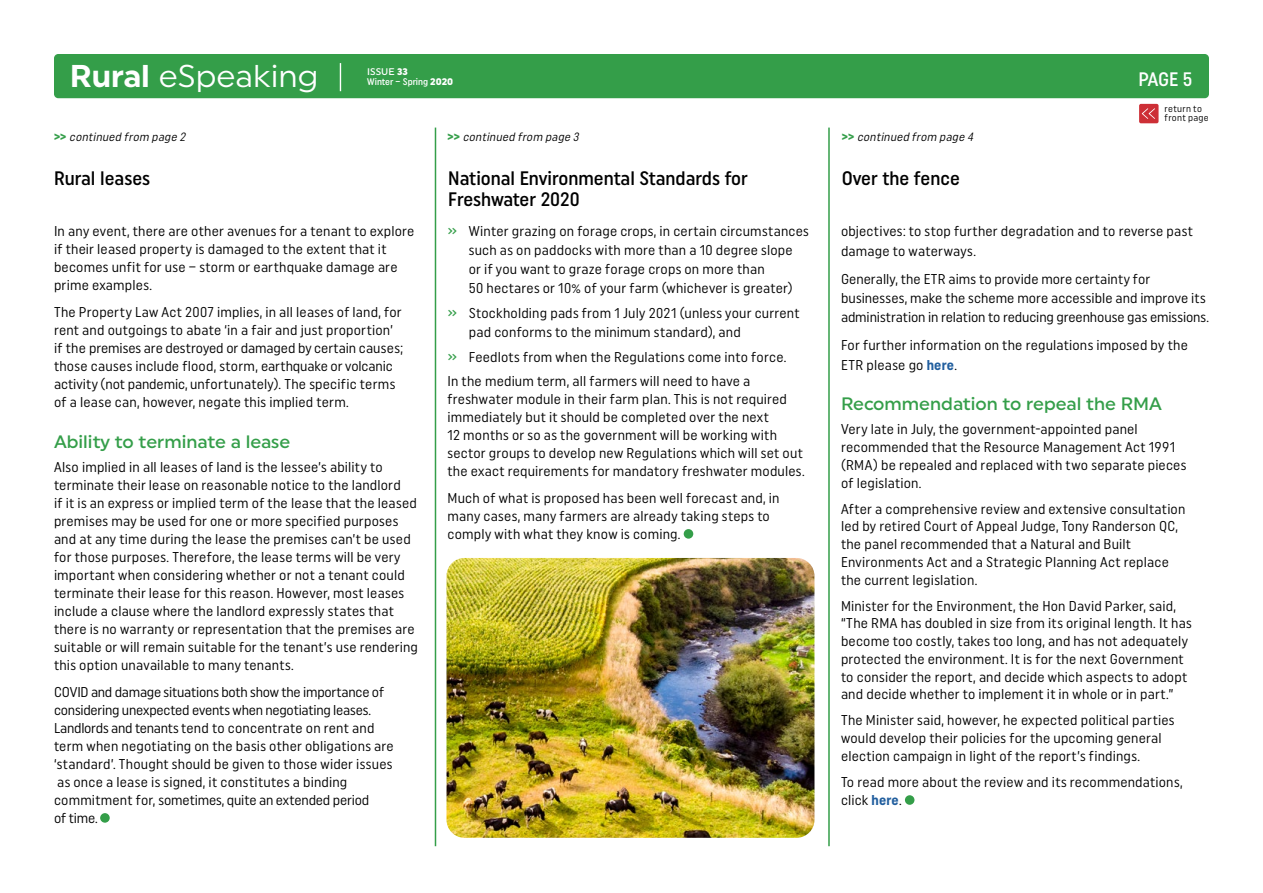
<style>
.page{position:relative;width:1263px;height:893px;background:#fff}
.page>*{position:absolute;margin:0;border:0;box-sizing:border-box;transform-origin:0 0}
.t1{font:31.5px "Uniform";color:#fff}
.t2{font:500 19.5px "Uniform Condensed";color:#000}
.t3{font:500 19.5px "Uniform Condensed";color:#fff}
.t4{font:500 18px "Uniform";color:#349e49}
.t5{font:14.25px/18px "Uniform Condensed";letter-spacing:.015em;color:#000}
.t6{font:italic 12px "Uniform Condensed";color:#000}
.t7{font:9.6px/9px "Uniform Condensed";letter-spacing:.03em;color:#000}
.t8{font:500 9.6px "Uniform Condensed";color:#fff}
.t9{font:500 9.6px "Uniform";color:#fff}
.s1{font-weight:700}
.s2{font-weight:900}
.s3{font-family:"Uniform";font-weight:900}
.s4{font-weight:900;font-style:normal;color:#349e49}
.s5{font-weight:500;color:#349e49}
.s6{font-weight:700;color:#215e9e}
</style>
<div class="page">
<div style="left:1139px;top:104px;width:19px;height:19px;background:#cd2f36;border-radius:2px"></div>
<svg style="left:1142px;top:108px;width:13px;height:11px"></svg>
<div style="left:54px;top:54px;width:1155px;height:44px;background:#349e49;border-radius:4px"></div>
<svg style="left:340px;top:63px;width:1px;height:28px"></svg>
<hr style="left:828px;top:128px;width:2px;height:718px;background:#349e49">
<hr style="left:435px;top:128px;width:1px;height:718px;background:#349e49">
<div style="left:100px;top:813px;width:10px;height:10px;background:#349e49;border-radius:50%"></div>
<div style="left:905px;top:795px;width:9px;height:10px;background:#349e49;border-radius:50%"></div>
<div style="left:684px;top:529px;width:9px;height:10px;background:#349e49;border-radius:50%"></div>
<img style="left:446px;top:558px;width:368px;height:280px">
<h1 class="t1" style="left:70px;top:57px;width:250px"><span class="s1">Rural</span> eSpeaking</h1>
<p class="t9" style="left:367px;top:65px;width:42px">ISSUE <span class="s2">33</span></p>
<p class="t8" style="left:367px;top:76px;width:87px">Winter – Spring <span class="s3">2020</span></p>
<h2 class="t3" style="left:1138px;top:67px;width:55px">PAGE 5</h2>
<p class="t6" style="left:54px;top:129px;width:136px"><span class="s4">&gt; &gt;</span> continued from page 2</p>
<p class="t6" style="left:447px;top:129px;width:136px"><span class="s4">&gt; &gt;</span> continued from page 3</p>
<p class="t6" style="left:842px;top:129px;width:136px"><span class="s4">&gt; &gt;</span> continued from page 4</p>
<h2 class="t2" style="left:448px;top:166px;width:301px">National Environmental Standards for</h2>
<h2 class="t2" style="left:842px;top:166px;width:120px">Over the fence</h2>
<h2 class="t2" style="left:448px;top:187px;width:133px">Freshwater 2020</h2>
<h2 class="t2" style="left:54px;top:166px;width:97px">Rural leases</h2>
<p class="t7" style="left:1164px;top:104px;width:46px">return to front page</p>
<p class="t5" style="left:54px;top:222px;width:362px">In any event, there are other avenues for a tenant to explore if their leased property is damaged to the extent that it becomes unfit for use – storm or earthquake damage are prime examples.</p>
<p class="t5" style="left:54px;top:303px;width:351px">The Property Law Act 2007 implies, in all leases of land, for rent and outgoings to abate ‘in a fair and just proportion’ if the premises are destroyed or damaged by certain causes; those causes include flood, storm, earthquake or volcanic activity (not pandemic, unfortunately). The specific terms of a lease can, however, negate this implied term.</p>
<p class="t4" style="left:54px;top:431px;width:238px">Ability to terminate a lease</p>
<p class="t5" style="left:54px;top:458px;width:366px">Also implied in all leases of land is the lessee’s ability to terminate their lease on reasonable notice to the landlord<br>if it is an express or implied term of the lease that the leased premises may be used for one or more specified purposes and at any time during the lease the premises can’t be used for those purposes. Therefore, the lease terms will be very important when considering whether or not a tenant could terminate their lease for this reason. However, most leases include a clause where the landlord expressly states that there is no warranty or representation that the premises are suitable or will remain suitable for the tenant’s use rendering this option unavailable to many tenants.</p>
<p class="t5" style="left:54px;top:682px;width:341px">COVID and damage situations both show the importance of considering unexpected events when negotiating leases.<br>Landlords and tenants tend to concentrate on rent and term when negotiating on the basis other obligations are ‘standard’. Thought should be given to those wider issues as once a lease is signed, it constitutes a binding commitment for, sometimes, quite an extended period<br>of time.</p>
<p class="t5" style="left:469px;top:222px;width:342px;line-height:18.8px;text-indent:-21px"><span class="s5">»</span> Winter grazing on forage crops, in certain circumstances such as on paddocks with more than a 10 degree slope<br>or if you want to graze forage crops on more than<br>50 hectares or 10% of your farm (whichever is greater)</p>
<p class="t5" style="left:469px;top:303px;width:332px;line-height:18.8px;text-indent:-21px"><span class="s5">»</span> Stockholding pads from 1 July 2021 (unless your current pad conforms to the minimum standard), and</p>
<p class="t5" style="left:447px;top:344px;width:340px;line-height:24.5px"><span class="s5">»</span> Feedlots from when the Regulations come into force.<br>In the medium term, all farmers will need to have a</p>
<p class="t5" style="left:447px;top:390px;width:359px">freshwater module in their farm plan. This is not required immediately but it should be completed over the next<br>12 months or so as the government will be working with sector groups to develop new Regulations which will set out the exact requirements for mandatory freshwater modules.</p>
<p class="t5" style="left:447px;top:488px;width:334px">Much of what is proposed has been well forecast and, in many cases, many farmers are already taking steps to comply with what they know is coming.</p>
<p class="t5" style="left:841px;top:222px;width:354px;line-height:19.4px">objectives: to stop further degradation and to reverse past damage to waterways.</p>
<p class="t5" style="left:841px;top:269px;width:369px;line-height:19.4px">Generally, the ETR aims to provide more certainty for businesses, make the scheme more accessible and improve its administration in relation to reducing greenhouse gas emissions.</p>
<p class="t5" style="left:841px;top:335px;width:348px;line-height:19.4px">For further information on the regulations imposed by the<br>ETR please go <span class="s6">here</span>.</p>
<p class="t4" style="left:841px;top:393px;width:322px">Recommendation to repeal the RMA</p>
<p class="t5" style="left:841px;top:420px;width:347px">Very late in July, the government-appointed panel recommended that the Resource Management Act 1991 (RMA) be repealed and replaced with two separate pieces of legislation.</p>
<p class="t5" style="left:841px;top:500px;width:346px">After a comprehensive review and extensive consultation led by retired Court of Appeal Judge, Tony Randerson QC, the panel recommended that a Natural and Built Environments Act and a Strategic Planning Act replace the current legislation.</p>
<p class="t5" style="left:841px;top:597px;width:352px">Minister for the Environment, the Hon David Parker, said, “The RMA has doubled in size from its original length. It has become too costly, takes too long, and has not adequately protected the environment. It is for the next Government to consider the report, and decide which aspects to adopt and decide whether to implement it in whole or in part.”</p>
<p class="t5" style="left:841px;top:711px;width:335px">The Minister said, however, he expected political parties would develop their policies for the upcoming general election campaign in light of the report’s findings.</p>
<p class="t5" style="left:841px;top:773px;width:343px">To read more about the review and its recommendations, click <span class="s6">here</span>.</p>
</div>
